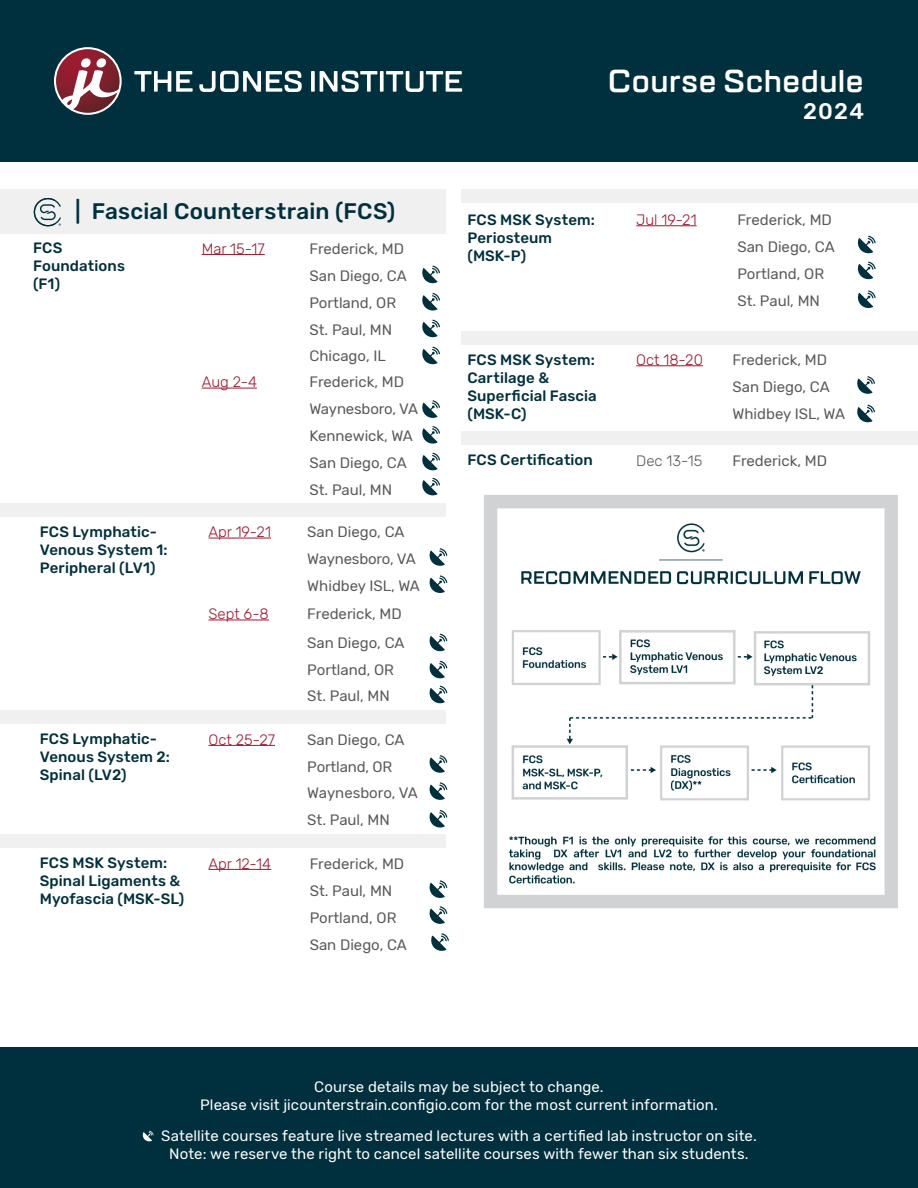
<style>
.page{position:relative;width:918px;height:1188px;background:#fff}
.page>*{position:absolute;margin:0;border:0;box-sizing:border-box;transform-origin:0 0}
.t1{font:600 31.5px "TT Lakes";letter-spacing:-.005em;color:#fff}
.t2{font:500 22.5px "Rubik";letter-spacing:.005em;color:#00303d}
.t3{font:500 22.5px "Rubik";color:#fff}
.t4{font:15px "Rubik";color:#595959}
.t5{font:15px/18px "Rubik";letter-spacing:.005em;color:#fff;text-align:center}
.t6{font:500 15px/18px "Rubik";letter-spacing:.005em;color:#00303d}
.t7{font:300 15px "Rubik";color:#9c182f}
.t8{font:300 15px "Rubik";color:#595959}
</style>
<div class="page">
<div style="left:0;top:0;width:918px;height:162px;background:#00303d"></div>
<svg style="left:134px;top:71px;width:59px;height:21px"></svg>
<svg style="left:199px;top:71px;width:103px;height:21px"></svg>
<svg style="left:311px;top:71px;width:4px;height:21px"></svg>
<svg style="left:320px;top:71px;width:57px;height:21px"></svg>
<svg style="left:380px;top:71px;width:4px;height:21px"></svg>
<svg style="left:386px;top:71px;width:76px;height:21px"></svg>
<svg style="left:54px;top:47px;width:68px;height:68px"></svg>
<svg style="left:56px;top:49px;width:64px;height:64px"></svg>
<div style="left:0;top:1047px;width:918px;height:141px;background:#00303d"></div>
<svg style="left:142px;top:1131px;width:12px;height:10px"></svg>
<div style="left:0;top:189px;width:446px;height:45px;background:#f0f0f0"></div>
<div style="left:0;top:503px;width:446px;height:14px;background:#f0f0f0"></div>
<div style="left:0;top:711px;width:446px;height:13px;background:#f0f0f0"></div>
<div style="left:0;top:835px;width:446px;height:13px;background:#f0f0f0"></div>
<hr style="left:202px;top:254px;width:63px;height:1px;background:#9c182f">
<hr style="left:202px;top:388px;width:55px;height:1px;background:#9c182f">
<hr style="left:208px;top:869px;width:63px;height:1px;background:#9c182f">
<hr style="left:208px;top:538px;width:63px;height:1px;background:#9c182f">
<hr style="left:208px;top:620px;width:61px;height:1px;background:#9c182f">
<hr style="left:208px;top:745px;width:67px;height:1px;background:#9c182f">
<svg style="left:422px;top:266px;width:18px;height:17px"></svg>
<svg style="left:429px;top:634px;width:18px;height:17px"></svg>
<svg style="left:429px;top:575px;width:18px;height:18px"></svg>
<svg style="left:422px;top:293px;width:18px;height:18px"></svg>
<svg style="left:422px;top:426px;width:18px;height:18px"></svg>
<svg style="left:422px;top:400px;width:18px;height:18px"></svg>
<svg style="left:429px;top:548px;width:18px;height:18px"></svg>
<svg style="left:422px;top:320px;width:18px;height:17px"></svg>
<svg style="left:422px;top:347px;width:18px;height:17px"></svg>
<svg style="left:422px;top:453px;width:18px;height:17px"></svg>
<svg style="left:422px;top:478px;width:18px;height:17px"></svg>
<svg style="left:429px;top:661px;width:18px;height:17px"></svg>
<svg style="left:429px;top:686px;width:18px;height:17px"></svg>
<svg style="left:429px;top:906px;width:18px;height:18px"></svg>
<svg style="left:431px;top:933px;width:18px;height:18px"></svg>
<svg style="left:429px;top:880px;width:18px;height:18px"></svg>
<svg style="left:429px;top:755px;width:18px;height:18px"></svg>
<svg style="left:429px;top:782px;width:18px;height:18px"></svg>
<svg style="left:429px;top:810px;width:18px;height:18px"></svg>
<div style="left:461px;top:331px;width:457px;height:14px;background:#f0f0f0"></div>
<div style="left:461px;top:189px;width:457px;height:13px;background:#f0f0f0"></div>
<div style="left:461px;top:432px;width:457px;height:13px;background:#f0f0f0"></div>
<hr style="left:636px;top:225px;width:61px;height:1px;background:#9c182f">
<hr style="left:636px;top:365px;width:67px;height:1px;background:#9c182f">
<img style="left:484px;top:495px;width:414px;height:414px">
<svg style="left:857px;top:262px;width:19px;height:17px"></svg>
<svg style="left:857px;top:290px;width:19px;height:18px"></svg>
<svg style="left:857px;top:405px;width:18px;height:17px"></svg>
<svg style="left:857px;top:236px;width:19px;height:17px"></svg>
<svg style="left:857px;top:376px;width:18px;height:18px"></svg>
<svg style="left:33px;top:197px;width:28px;height:30px"></svg>
<p class="t2" style="left:75px;top:199px;width:321px">| Fascial Counterstrain (FCS)</p>
<p class="t6" style="left:33px;top:240px;width:94px">FCS<br>Foundations (F1)</p>
<p class="t7" style="left:202px;top:240px;width:64px">Mar 15-17</p>
<p class="t4" style="left:309px;top:240px;width:96px">Frederick, MD</p>
<p class="t4" style="left:309px;top:267px;width:99px">San Diego, CA</p>
<p class="t4" style="left:309px;top:294px;width:88px">Portland, OR</p>
<p class="t4" style="left:309px;top:321px;width:84px">St. Paul, MN</p>
<p class="t4" style="left:309px;top:348px;width:78px">Chicago, IL</p>
<p class="t7" style="left:202px;top:374px;width:57px">Aug 2-4</p>
<p class="t4" style="left:309px;top:374px;width:96px">Frederick, MD</p>
<p class="t4" style="left:309px;top:400px;width:110px">Waynesboro, VA</p>
<p class="t4" style="left:309px;top:427px;width:105px">Kennewick, WA</p>
<p class="t4" style="left:309px;top:454px;width:99px">San Diego, CA</p>
<p class="t4" style="left:309px;top:481px;width:84px">St. Paul, MN</p>
<p class="t6" style="left:40px;top:523px;width:129px">FCS Lymphatic-<br>Venous System 1:<br>Peripheral (LV1)</p>
<p class="t7" style="left:208px;top:524px;width:64px">Apr 19-21</p>
<p class="t4" style="left:307px;top:524px;width:99px">San Diego, CA</p>
<p class="t4" style="left:307px;top:551px;width:110px">Waynesboro, VA</p>
<p class="t4" style="left:307px;top:577px;width:114px">Whidbey ISL, WA</p>
<p class="t7" style="left:208px;top:606px;width:62px">Sept 6-8</p>
<p class="t4" style="left:307px;top:606px;width:96px">Frederick, MD</p>
<p class="t4" style="left:307px;top:634px;width:99px">San Diego, CA</p>
<p class="t4" style="left:307px;top:661px;width:88px">Portland, OR</p>
<p class="t4" style="left:307px;top:687px;width:84px">St. Paul, MN</p>
<p class="t6" style="left:40px;top:730px;width:132px">FCS Lymphatic-<br>Venous System 2:<br>Spinal (LV2)</p>
<p class="t7" style="left:208px;top:731px;width:68px">Oct 25-27</p>
<p class="t4" style="left:307px;top:731px;width:99px">San Diego, CA</p>
<p class="t4" style="left:307px;top:758px;width:87px">Portland, OR</p>
<p class="t4" style="left:307px;top:784px;width:112px">Waynesboro, VA</p>
<p class="t4" style="left:307px;top:811px;width:84px">St. Paul, MN</p>
<p class="t6" style="left:40px;top:854px;width:146px">FCS MSK System:<br>Spinal Ligaments &amp;<br>Myofascia (MSK-SL)</p>
<p class="t7" style="left:208px;top:855px;width:64px">Apr 12-14</p>
<p class="t4" style="left:310px;top:855px;width:96px">Frederick, MD</p>
<p class="t4" style="left:310px;top:882px;width:84px">St. Paul, MN</p>
<p class="t4" style="left:310px;top:909px;width:88px">Portland, OR</p>
<p class="t4" style="left:310px;top:936px;width:99px">San Diego, CA</p>
<h1 class="t1" style="left:607px;top:60px;width:258px">Course Schedule</h1>
<h2 class="t3" style="left:803px;top:98px;width:62px">2024</h2>
<p class="t6" style="left:467px;top:211px;width:129px">FCS MSK System:<br>Periosteum (MSK-P)</p>
<p class="t7" style="left:636px;top:211px;width:62px">Jul 19-21</p>
<p class="t4" style="left:737px;top:211px;width:96px">Frederick, MD</p>
<p class="t4" style="left:737px;top:238px;width:99px">San Diego, CA</p>
<p class="t4" style="left:737px;top:265px;width:88px">Portland, OR</p>
<p class="t4" style="left:737px;top:292px;width:84px">St. Paul, MN</p>
<p class="t6" style="left:467px;top:351px;width:131px">FCS MSK System:<br>Cartilage &amp;<br>Superficial Fascia (MSK-C)</p>
<p class="t7" style="left:636px;top:351px;width:68px">Oct 18-20</p>
<p class="t4" style="left:733px;top:351px;width:96px">Frederick, MD</p>
<p class="t4" style="left:733px;top:378px;width:99px">San Diego, CA</p>
<p class="t4" style="left:733px;top:405px;width:114px">Whidbey ISL, WA</p>
<p class="t6" style="left:467px;top:451px;width:127px">FCS Certification</p>
<p class="t8" style="left:636px;top:452px;width:68px">Dec 13-15</p>
<p class="t4" style="left:733px;top:452px;width:96px">Frederick, MD</p>
<p class="t5" style="left:200px;top:1078px;width:519px">Course details may be subject to change.<br>Please visit jicounterstrain.configio.com for the most current information.</p>
<p class="t5" style="left:161px;top:1128px;width:597px">Satellite courses feature live streamed lectures with a certified lab instructor on site.<br>Note: we reserve the right to cancel satellite courses with fewer than six students.</p>
</div>
